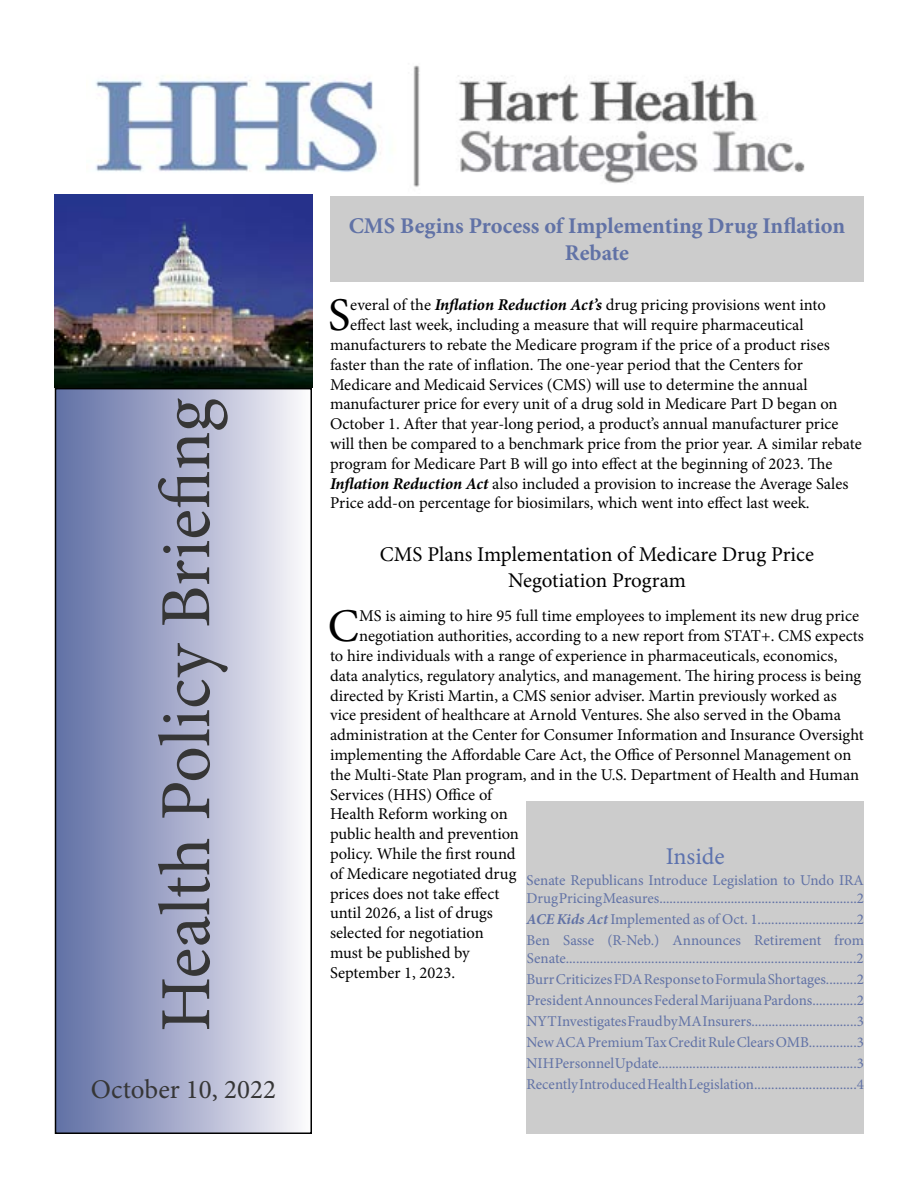
<style>
.page{position:relative;width:918px;height:1188px;background:#fff}
.page>*{position:absolute;margin:0;border:0;box-sizing:border-box;transform-origin:0 0}
.t1{font:72px "Minion Pro";color:#363636}
.t2{font:46.95px "Minion Pro";color:#000}
.t3{font:27px "Minion Pro";color:#363636}
.t4{font:24px "Minion Pro";color:#5c72ae}
.t5{font:700 22.5px/27px "Minion Pro";color:#6172a6;text-align:center}
.t6{font:21px/25.2px "Minion Pro";color:#000;text-align:center}
.t7{font:16.5px "Minion Pro";color:#000}
.t8{font:15px/21px "Minion Pro";color:#6172a6}
.s1{font-weight:700;font-style:italic}
</style>
<div class="page">
<div style="left:56px;top:389px;width:255px;height:744px;background:linear-gradient(to right,#5e6da4,#faf8fb)"></div>
<div style="left:55px;top:388px;width:257px;height:746px;border:2px solid #000"></div>
<div style="left:526px;top:802px;width:338px;height:332px;background:#ccc"></div>
<img style="left:95px;top:65px;width:710px;height:122px">
<div style="left:330px;top:196px;width:534px;height:85px;background:#ccc"></div>
<img style="left:54px;top:194px;width:258px;height:194px">
<h1 class="t1" style="left:138px;top:1032px;width:635px;rotate:-90deg">Health Policy Briefing</h1>
<h3 class="t3" style="left:91px;top:1071px;width:187px">October 10, 2022</h3>
<h3 class="t5" style="left:349px;top:212px;width:498px">CMS Begins Process of Implementing Drug Inflation<br>Rebate</h3>
<h2 class="t2" style="left:328px;top:284px;width:24px">S</h2>
<p class="t7" style="left:350px;top:294px;width:477px">everal of the <span class="s1">Inflation Reduction Act’s</span> drug pricing provisions went into</p>
<p class="t7" style="left:350px;top:314px;width:455px">effect last week, including a measure that will require pharmaceutical</p>
<p class="t7" style="left:330px;top:334px;width:501px">manufacturers to rebate the Medicare program if the price of a product rises</p>
<p class="t7" style="left:330px;top:354px;width:474px">faster than the rate of inflation. The one-year period that the Centers for</p>
<p class="t7" style="left:330px;top:373px;width:479px">Medicare and Medicaid Services (CMS) will use to determine the annual</p>
<p class="t7" style="left:330px;top:393px;width:509px">manufacturer price for every unit of a drug sold in Medicare Part D began on</p>
<p class="t7" style="left:330px;top:413px;width:510px">October 1. After that year-long period, a product’s annual manufacturer price</p>
<p class="t7" style="left:330px;top:433px;width:533px">will then be compared to a benchmark price from the prior year. A similar rebate</p>
<p class="t7" style="left:330px;top:453px;width:504px">program for Medicare Part B will go into effect at the beginning of 2023. The</p>
<p class="t7" style="left:330px;top:472px;width:520px"><span class="s1">Inflation Reduction Act</span> also included a provision to increase the Average Sales</p>
<p class="t7" style="left:330px;top:492px;width:481px">Price add-on percentage for biosimilars, which went into effect last week.</p>
<p class="t6" style="left:380px;top:542px;width:436px">CMS Plans Implementation of Medicare Drug Price<br>Negotiation Program</p>
<h2 class="t2" style="left:328px;top:595px;width:33px">C</h2>
<p class="t7" style="left:359px;top:605px;width:501px">MS is aiming to hire 95 full time employees to implement its new drug price</p>
<p class="t7" style="left:359px;top:625px;width:506px">negotiation authorities, according to a new report from STAT+. CMS expects</p>
<p class="t7" style="left:330px;top:645px;width:509px">to hire individuals with a range of experience in pharmaceuticals, economics,</p>
<p class="t7" style="left:330px;top:664px;width:533px">data analytics, regulatory analytics, and management. The hiring process is being</p>
<p class="t7" style="left:330px;top:684px;width:508px">directed by Kristi Martin, a CMS senior adviser. Martin previously worked as</p>
<p class="t7" style="left:330px;top:704px;width:512px">vice president of healthcare at Arnold Ventures. She also served in the Obama</p>
<p class="t7" style="left:330px;top:724px;width:536px">administration at the Center for Consumer Information and Insurance Oversight</p>
<p class="t7" style="left:330px;top:744px;width:523px">implementing the Affordable Care Act, the Office of Personnel Management on</p>
<p class="t7" style="left:330px;top:763px;width:531px">the Multi-State Plan program, and in the U.S. Department of Health and Human</p>
<p class="t7" style="left:330px;top:783px;width:164px">Services (HHS) Office of</p>
<p class="t7" style="left:330px;top:803px;width:179px">Health Reform working on</p>
<p class="t7" style="left:330px;top:823px;width:191px">public health and prevention</p>
<p class="t7" style="left:330px;top:843px;width:187px">policy. While the first round</p>
<p class="t7" style="left:330px;top:862px;width:188px">of Medicare negotiated drug</p>
<p class="t7" style="left:330px;top:882px;width:171px">prices does not take effect</p>
<p class="t7" style="left:330px;top:902px;width:164px">until 2026, a list of drugs</p>
<p class="t7" style="left:330px;top:922px;width:155px">selected for negotiation</p>
<p class="t7" style="left:330px;top:942px;width:141px">must be published by</p>
<p class="t7" style="left:330px;top:961px;width:127px">September 1, 2023.</p>
<h3 class="t4" style="left:666px;top:840px;width:60px">Inside</h3>
<p class="t8" style="left:526px;top:871px;width:339px;line-height:18px">Senate Republicans Introduce Legislation to Undo IRA<br>Drug Pricing Measures..........................................................2</p>
<p class="t8" style="left:526px;top:909px;width:339px"><span class="s1">ACE Kids Act</span> Implemented as of Oct. 1.............................2<br>Ben Sasse (R-Neb.) Announces Retirement from</p>
<p class="t8" style="left:526px;top:948px;width:339px;text-align:justify">Senate.....................................................................................2<br>Burr Criticizes FDA Response to Formula Shortages.........2<br>President Announces Federal Marijuana Pardons.............2<br>NYT Investigates Fraud by MA Insurers...............................3<br>New ACA Premium Tax Credit Rule Clears OMB..............3<br>NIH Personnel Update..........................................................3<br>Recently Introduced Health Legislation..............................4</p>
</div>
